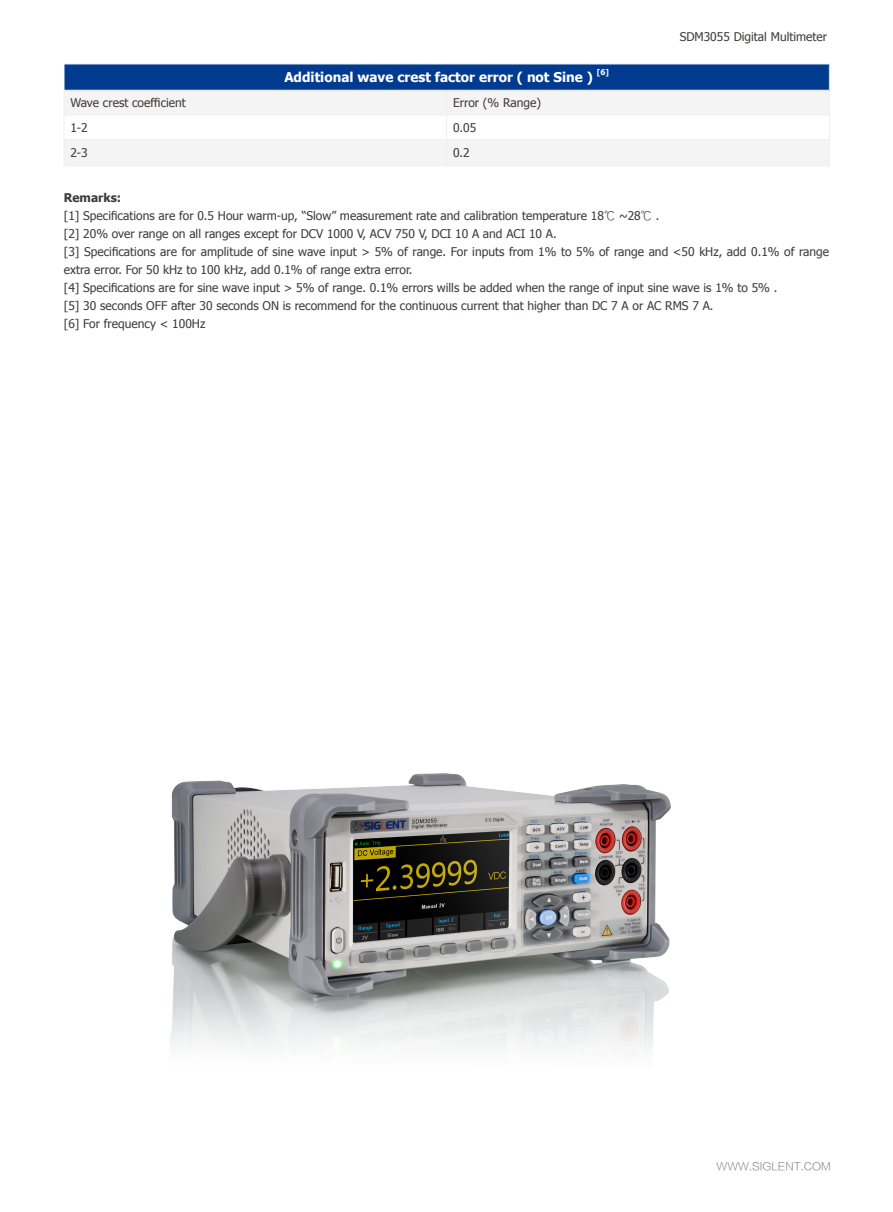
<style>
.page{position:relative;width:893px;height:1212px;background:#fff}
.page>*{position:absolute;margin:0;border:0;box-sizing:border-box;transform-origin:0 0}
.t1{font:700 13.5px "Tahoma";color:#fff}
.t2{font:12px/18px "Tahoma";color:#3e3a39}
.t3{font:10.5px "FZLTKHK GBK1 0";color:#727171}
.t4{font:700 7.8px "Tahoma";color:#fff}
.s1{font-weight:700}
.s2{font-family:"FZLTKHK GBK1 0"}
</style>
<div class="page">
<div style="left:64px;top:64px;width:765px;height:26px;background:#003b90"></div>
<svg style="left:65px;top:91px;width:764px;height:74px;fill:#f4f4f4"></svg>
<hr style="left:64px;top:115px;width:383px;height:1px;background:#efefef">
<hr style="left:447px;top:115px;width:383px;height:1px;background:#efefef">
<hr style="left:64px;top:139px;width:383px;height:1px;background:#efefef">
<hr style="left:447px;top:139px;width:383px;height:1px;background:#efefef">
<svg style="left:446px;top:91px;width:1px;height:74px"></svg>
<hr style="left:64px;top:165px;width:383px;height:1px;background:#efefef">
<hr style="left:447px;top:165px;width:383px;height:1px;background:#efefef">
<hr style="left:64px;top:64px;width:383px;height:1px;background:#efefef">
<hr style="left:447px;top:64px;width:383px;height:1px;background:#efefef">
<svg style="left:829px;top:64px;width:1px;height:101px"></svg>
<hr style="left:64px;top:90px;width:383px;height:1px;background:#efefef">
<hr style="left:447px;top:90px;width:383px;height:1px;background:#efefef">
<svg style="left:64px;top:64px;width:1px;height:101px"></svg>
<img style="left:170px;top:773px;width:501px;height:277px">
<p class="t1" style="left:284px;top:68px;width:310px">Additional wave crest factor error ( not Sine )</p>
<p class="t4" style="left:597px;top:67px;width:14px">[6]</p>
<p class="t2" style="left:680px;top:27px;width:149px">SDM3055 Digital Multimeter</p>
<p class="t2" style="left:70px;top:93px;width:117px">Wave crest coefficient</p>
<p class="t2" style="left:453px;top:93px;width:89px">Error (% Range)</p>
<p class="t2" style="left:70px;top:118px;width:19px">1-2</p>
<p class="t2" style="left:453px;top:118px;width:25px">0.05</p>
<p class="t2" style="left:70px;top:143px;width:19px">2-3</p>
<p class="t2" style="left:453px;top:143px;width:18px">0.2</p>
<p class="t2" style="left:64px;top:188px;width:767px"><span class="s1">Remarks:<br></span>[1] Specifications are for 0.5 Hour warm-up, “Slow” measurement rate and calibration temperature 18<span class="s2">℃</span> ~28<span class="s2">℃</span> .<br>[2] 20% over range on all ranges except for DCV 1000 V, ACV 750 V, DCI 10 A and ACI 10 A.<br>[3] Specifications are for amplitude of sine wave input &gt; 5% of range. For inputs from 1% to 5% of range and &lt;50 kHz, add 0.1% of range extra error. For 50 kHz to 100 kHz, add 0.1% of range extra error.<br>[4] Specifications are for sine wave input &gt; 5% of range. 0.1% errors wills be added when the range of input sine wave is 1% to 5% .<br>[5] 30 seconds OFF after 30 seconds ON is recommend for the continuous current that higher than DC 7 A or AC RMS 7 A.<br>[6] For frequency &lt; 100Hz</p>
<p class="t3" style="left:716px;top:1160px;width:116px">WWW.SIGLENT.COM</p>
</div>
